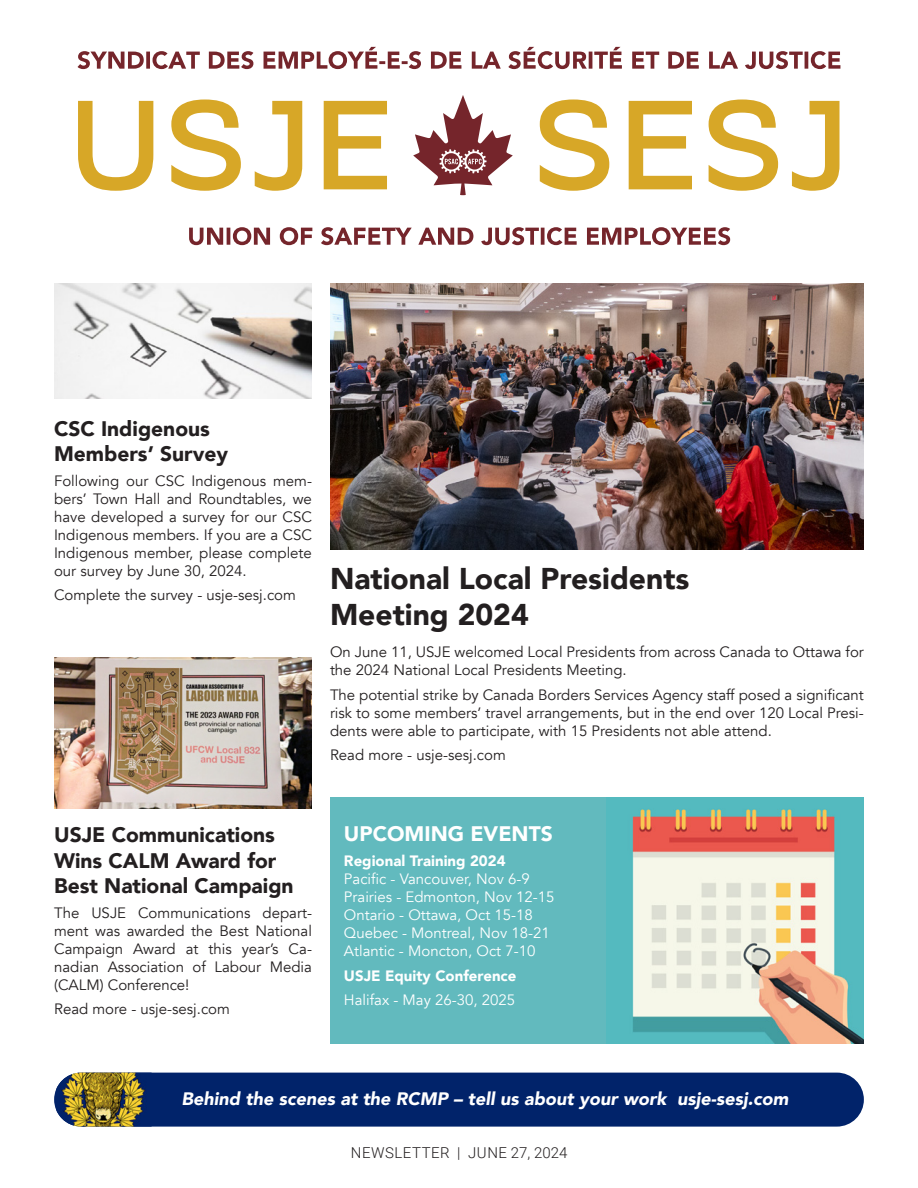
<style>
.page{position:relative;width:918px;height:1188px;background:#fff}
.page>*{position:absolute;margin:0;border:0;box-sizing:border-box;transform-origin:0 0}
.Heading_1{font:900 30px/36px "Avenir";color:#231f20}
.Heading_2{font:900 21px/25.2px "Avenir";color:#231f20}
.Heading_2-2{font:900 21px "Avenir";color:#fff}
.Heading_2-3{font:italic 900 18px "Avenir";color:#fff}
.Body{font:15px/18px "Avenir";color:#231f20;text-align:justify}
.Body-2{font:15px/18px "Avenir";color:#fff}
.t1{font:300 15px "Roboto";letter-spacing:.035em;color:#231f20}
.Body-3{font:900 15px "Avenir";color:#fff}
.s1{font-weight:900}
</style>
<div class="page">
<div style="left:54px;top:1073px;width:810px;height:54px;background:#01236a;border-radius:27px"></div>
<img style="left:56px;top:1073px;width:96px;height:54px">
<svg style="left:78px;top:100px;width:309px;height:91px"></svg>
<svg style="left:540px;top:99px;width:300px;height:92px"></svg>
<svg style="left:78px;top:47px;width:762px;height:22px"></svg>
<svg style="left:189px;top:227px;width:541px;height:18px"></svg>
<svg style="left:413px;top:95px;width:100px;height:100px"></svg>
<img style="left:330px;top:284px;width:534px;height:265px">
<img style="left:54px;top:284px;width:258px;height:115px">
<img style="left:54px;top:657px;width:258px;height:151px">
<div style="left:330px;top:797px;width:534px;height:247px;background:#62babe"></div>
<img style="left:606px;top:797px;width:258px;height:247px">
<p class="Heading_2" style="left:54px;top:415px;width:176px">CSC Indigenous<br>Members’ Survey</p>
<p class="Body" style="left:54px;top:472px;width:260px">Following our CSC Indigenous mem&shy;bers’ Town Hall and Roundtables, we have developed a survey for our CSC Indigenous members. If you are a CSC Indigenous member, please complete our survey by June 30, 2024.</p>
<p class="Body" style="left:54px;top:587px;width:243px">Complete the survey - usje-sesj.com</p>
<p class="Heading_1" style="left:330px;top:560px;width:361px">National Local Presidents<br>Meeting 2024</p>
<p class="Body" style="left:330px;top:643px;width:535px">On June 11, USJE welcomed Local Presidents from across Canada to Ottawa for the 2024 National Local Presidents Meeting.</p>
<p class="Body" style="left:330px;top:686px;width:535px">The potential strike by Canada Borders Services Agency staff posed a significant risk to some members’ travel arrangements, but in the end over 120 Local Presi&shy;dents were able to participate, with 15 Presidents not able attend.</p>
<p class="Body" style="left:330px;top:747px;width:177px">Read more - usje-sesj.com</p>
<p class="Heading_2" style="left:54px;top:822px;width:241px">USJE Communications<br>Wins CALM Award for<br>Best National Campaign</p>
<p class="Body" style="left:54px;top:904px;width:259px">The USJE Communications depart&shy;ment was awarded the Best National Campaign Award at this year’s Ca&shy;nadian Association of Labour Media (CALM) Conference!</p>
<p class="Body" style="left:54px;top:1000px;width:177px">Read more - usje-sesj.com</p>
<p class="Heading_2-2" style="left:344px;top:816px;width:210px">UPCOMING EVENTS</p>
<p class="Body-2" style="left:344px;top:852px;width:212px"><span class="s1">Regional Training 2024<br></span>Pacific - Vancouver, Nov 6-9<br>Prairies - Edmonton, Nov 12-15<br>Ontario - Ottawa, Oct 15-18<br>Quebec - Montreal, Nov 18-21<br>Atlantic - Moncton, Oct 7-10</p>
<p class="Body-3" style="left:344px;top:963px;width:174px">USJE Equity Conference</p>
<p class="Body-2" style="left:344px;top:992px;width:173px">Halifax - May 26-30, 2025</p>
<p class="Heading_2-3" style="left:181px;top:1084px;width:609px">Behind the scenes at the RCMP – tell us about your work usje-sesj.com</p>
<p class="t1" style="left:351px;top:1143px;width:218px">NEWSLETTER | JUNE 27, 2024</p>
</div>
